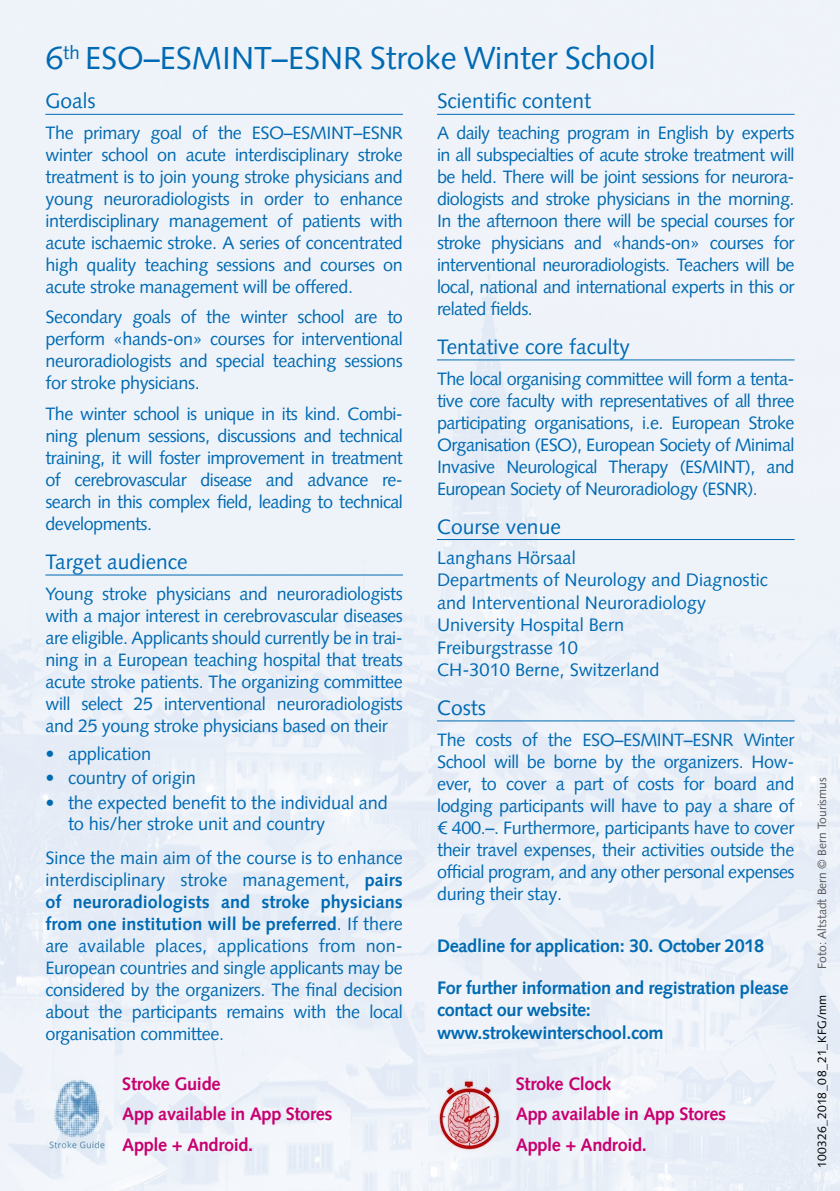
<style>
.page{position:relative;width:840px;height:1191px;background:#fff}
.page>*{position:absolute;margin:0;border:0;box-sizing:border-box;transform-origin:0 0}
.t1{font:32px "Syntax LT Pro";color:#006ab3}
.t2{font:21px "Syntax LT Pro";color:#006ab3}
.t3{font:18.2px/22.4px "Syntax LT Pro";color:#006ab3}
.t4{font:700 18.2px/22.4px "Syntax LT Pro";letter-spacing:-.02em;color:#006ab3}
.t5{font:700 18.2px/30.4px "Syntax LT Pro";letter-spacing:-.02em;color:#c8006f}
.t6{font:18px/22px "Syntax LT Pro";letter-spacing:-.03em;color:#006ab3;text-align:justify}
.t7{font:12px "Syntax LT Pro";color:#58585a}
.t8{font:12px "Syntax LT Pro";letter-spacing:.02em;color:#000}
.s1{font-weight:700}
</style>
<div class="page">
<img style="left:0;top:0;width:839px;height:1191px">
<hr style="left:45px;top:114px;width:358px;height:1px;background:#006ab3">
<hr style="left:45px;top:574px;width:358px;height:1px;background:#006ab3">
<hr style="left:437px;top:114px;width:357px;height:1px;background:#006ab3">
<hr style="left:437px;top:359px;width:357px;height:1px;background:#006ab3">
<hr style="left:437px;top:539px;width:357px;height:1px;background:#006ab3">
<hr style="left:437px;top:720px;width:357px;height:1px;background:#006ab3">
<img style="left:46px;top:1077px;width:63px;height:74px">
<img style="left:437px;top:1078px;width:64px;height:73px">
<h1 class="t1" style="left:45px;top:39px;width:611px">6<sup>th</sup> ESO–ESMINT–ESNR Stroke Winter School</h1>
<p class="t2" style="left:45px;top:89px;width:52px">Goals</p>
<p class="t6" style="left:45px;top:122px;width:359px">The primary goal of the ESO–ESMINT–ESNR winter school on acute interdisciplinary stroke treatment is to join young stroke physicians and young neuroradiologists in order to enhance interdisciplinary management of patients with acute ischaemic stroke. A series of concentrated high quality teaching sessions and courses on acute stroke management will be offered.</p>
<p class="t6" style="left:45px;top:306px;width:359px">Secondary goals of the winter school are to perform «hands-on» courses for interventional neuroradiologists and special teaching sessions for stroke physicians.</p>
<p class="t6" style="left:45px;top:403px;width:359px;text-align:left">The winter school is unique in its kind. Combi&shy;ning plenum sessions, discussions and technical training, it will foster improvement in treatment of cerebrovascular disease and advance re-- search in this complex field, leading to technical developments.</p>
<p class="t2" style="left:45px;top:549px;width:144px">Target audience</p>
<p class="t6" style="left:45px;top:582px;width:359px">Young stroke physicians and neuroradiologists with a major interest in cerebrovascular diseases are eligible. Applicants should currently be in trai&shy;ning in a European teaching hospital that treats acute stroke patients. The organizing committee will select 25 interventional neuroradiologists and 25 young stroke physicians based on their</p>
<p class="t3" style="left:45px;top:742px;width:107px">• application</p>
<p class="t3" style="left:45px;top:767px;width:152px">• country of origin</p>
<p class="t3" style="left:68px;top:792px;width:321px;line-height:21px;text-indent:-23px">• the expected benefit to the individual and to his/her stroke unit and country</p>
<p class="t6" style="left:45px;top:846px;width:359px">Since the main aim of the course is to enhance interdisciplinary stroke management, <span class="s1">pairs of neuroradiologists and stroke physicians from one institution will be preferred</span>. If there are available places, applications from non-European countries and single applicants may be considered by the organizers. The final decision about the participants remains with the local organisation committee.</p>
<p class="t2" style="left:437px;top:89px;width:155px">Scientific content</p>
<p class="t6" style="left:437px;top:122px;width:359px">A daily teaching program in English by experts in all subspecialties of acute stroke treatment will be held. There will be joint sessions for neurora&shy;diologists and stroke physicians in the morning.<br>In the afternoon there will be special courses for stroke physicians and «hands-on» courses for interventional neuroradiologists. Teachers will be local, national and international experts in this or related fields.</p>
<p class="t2" style="left:437px;top:334px;width:194px">Tentative core faculty</p>
<p class="t6" style="left:437px;top:367px;width:359px">The local organising committee will form a tenta&shy;tive core faculty with representatives of all three participating organisations, i.e. European Stroke Organisation (ESO), European Society of Minimal Invasive Neurological Therapy (ESMINT), and European Society of Neuroradiology (ESNR).</p>
<p class="t2" style="left:437px;top:514px;width:125px">Course venue</p>
<p class="t3" style="left:437px;top:546px;width:332px">Langhans Hörsaal<br>Departments of Neurology and Diagnostic and Interventional Neuroradiology<br>University Hospital Bern<br>Freiburgstrasse 10<br>CH-3010 Berne, Switzerland</p>
<p class="t2" style="left:437px;top:695px;width:51px">Costs</p>
<p class="t6" style="left:437px;top:728px;width:359px">The costs of the ESO–ESMINT–ESNR Winter School will be borne by the organizers. How&shy;ever, to cover a part of costs for board and lodging participants will have to pay a share of € 400.–. Furthermore, participants have to cover their travel expenses, their activities outside the official program, and any other personal expenses during their stay.</p>
<p class="t4" style="left:437px;top:934px;width:328px">Deadline for application: 30. October 2018</p>
<p class="t4" style="left:437px;top:976px;width:353px">For further information and registration please contact our website: www.strokewinterschool.com</p>
<p class="t5" style="left:122px;top:1068px;width:212px">Stroke Guide<br>App available in App Stores<br>Apple + Android.</p>
<p class="t5" style="left:515px;top:1068px;width:212px">Stroke Clock<br>App available in App Stores<br>Apple + Android.</p>
<p class="t7" style="left:814px;top:968px;width:193px;rotate:-90deg">Foto: Altstadt Bern © Bern Tourismus</p>
<p class="t8" style="left:814px;top:1167px;width:174px;rotate:-90deg">100326_2018_08_21_KFG/mm</p>
</div>
